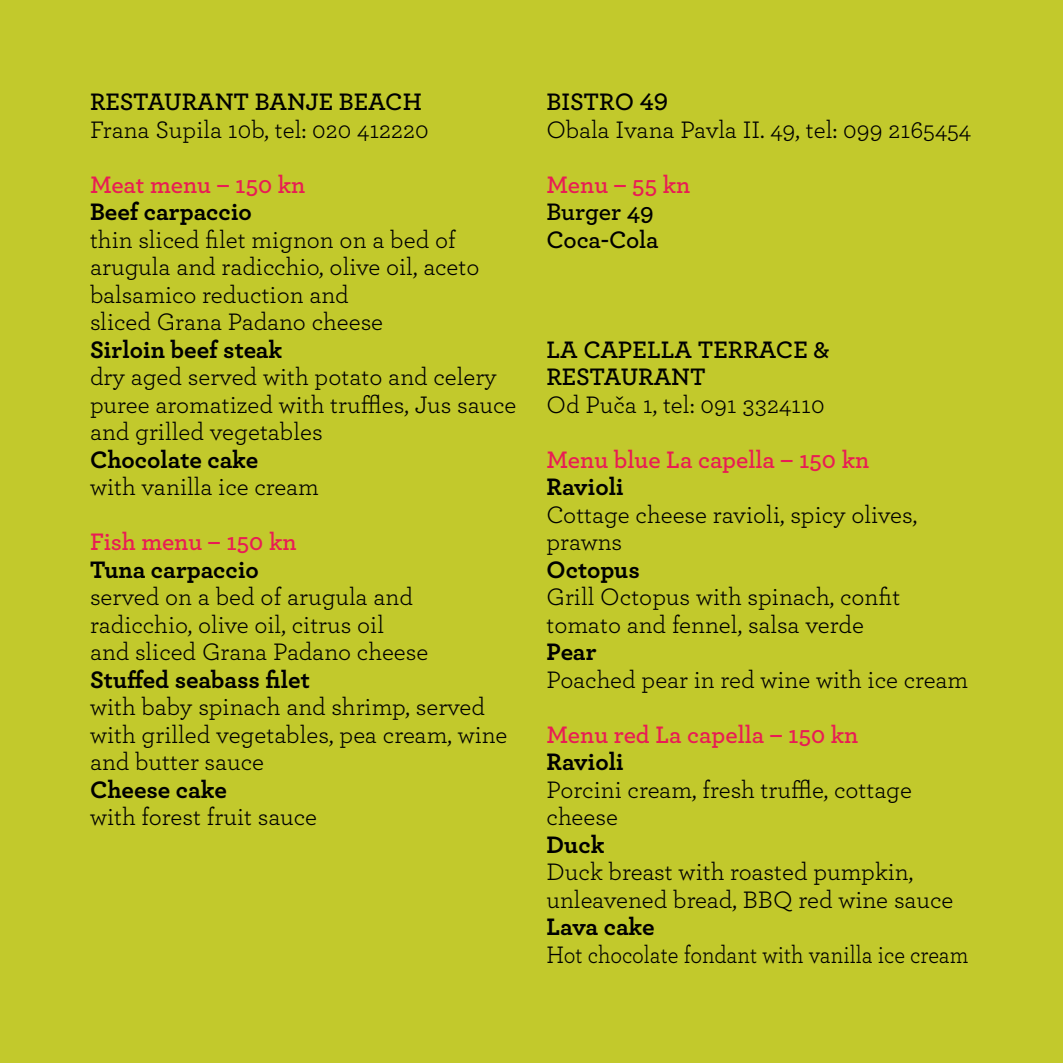
<style>
.page{position:relative;width:1063px;height:1063px;background:#c2c92c}
.page>*{position:absolute;margin:0;border:0;box-sizing:border-box;transform-origin:0 0}
.t1{font:25px/27.5px "Archer";color:#000}
.t2{font:700 25px "Archer";color:#000}
.t3{font:600 25px "Archer";color:#e91c54}
.t4{font:600 25px/27.5px "Archer";color:#000}
.t5{font:25px "Archer";color:#000;scale:.9 1}
</style>
<div class="page">
<p class="t4" style="left:90px;top:87px;width:333px">RESTAURANT BANJE BEACH</p>
<p class="t1" style="left:90px;top:114px;width:340px">Frana Supila 10b, tel: 020 412220</p>
<p class="t3" style="left:90px;top:165px;width:217px">Meat menu – 150 kn</p>
<p class="t2" style="left:90px;top:192px;width:163px">Beef carpaccio</p>
<p class="t1" style="left:90px;top:224px;width:391px">thin sliced filet mignon on a bed of arugula and radicchio, olive oil, aceto balsamico reduction and<br>sliced Grana Padano cheese</p>
<p class="t2" style="left:90px;top:329px;width:194px">Sirloin beef steak</p>
<p class="t1" style="left:90px;top:362px;width:428px">dry aged served with potato and celery puree aromatized with truffles, Jus sauce and grilled vegetables</p>
<p class="t2" style="left:90px;top:439px;width:170px">Chocolate cake</p>
<p class="t1" style="left:90px;top:472px;width:230px">with vanilla ice cream</p>
<p class="t3" style="left:90px;top:523px;width:208px">Fish menu – 150 kn</p>
<p class="t2" style="left:90px;top:549px;width:170px">Tuna carpaccio</p>
<p class="t1" style="left:90px;top:582px;width:340px">served on a bed of arugula and radicchio, olive oil, citrus oil and sliced Grana Padano cheese</p>
<p class="t2" style="left:90px;top:659px;width:221px">Stuffed seabass filet</p>
<p class="t1" style="left:90px;top:692px;width:419px">with baby spinach and shrimp, served with grilled vegetables, pea cream, wine and butter sauce</p>
<p class="t2" style="left:90px;top:769px;width:138px">Cheese cake</p>
<p class="t1" style="left:90px;top:802px;width:229px">with forest fruit sauce</p>
<p class="t4" style="left:547px;top:87px;width:123px">BISTRO 49</p>
<p class="t1" style="left:547px;top:114px;width:426px">Obala Ivana Pavla II. 49, tel: 099 2165454</p>
<p class="t3" style="left:547px;top:165px;width:145px">Menu – 55 kn</p>
<p class="t4" style="left:547px;top:197px;width:114px">Burger 49<br>Coca-Cola</p>
<p class="t4" style="left:547px;top:334px;width:285px">LA CAPELLA TERRACE &amp;<br>RESTAURANT</p>
<p class="t1" style="left:547px;top:389px;width:280px">Od Puča 1, tel: 091 3324110</p>
<p class="t3" style="left:547px;top:440px;width:324px">Menu blue La capella – 150 kn</p>
<p class="t2" style="left:547px;top:467px;width:79px">Ravioli</p>
<p class="t1" style="left:547px;top:499px;width:372px">Cottage cheese ravioli, spicy olives, prawns</p>
<p class="t2" style="left:547px;top:549px;width:95px">Octopus</p>
<p class="t1" style="left:547px;top:582px;width:355px">Grill Octopus with spinach, confit tomato and fennel, salsa verde</p>
<p class="t2" style="left:547px;top:632px;width:52px">Pear</p>
<p class="t1" style="left:547px;top:664px;width:423px">Poached pear in red wine with ice cream</p>
<p class="t3" style="left:547px;top:715px;width:313px">Menu red La capella – 150 kn</p>
<p class="t2" style="left:547px;top:742px;width:79px">Ravioli</p>
<p class="t1" style="left:547px;top:774px;width:367px">Porcini cream, fresh truffle, cottage cheese</p>
<p class="t2" style="left:547px;top:824px;width:60px">Duck</p>
<p class="t1" style="left:547px;top:857px;width:408px">Duck breast with roasted pumpkin, unleavened bread, BBQ red wine sauce</p>
<p class="t2" style="left:547px;top:907px;width:110px">Lava cake</p>
<p class="t5" style="left:546px;top:937px;width:470px">Hot chocolate fondant with vanilla ice cream</p>
</div>
